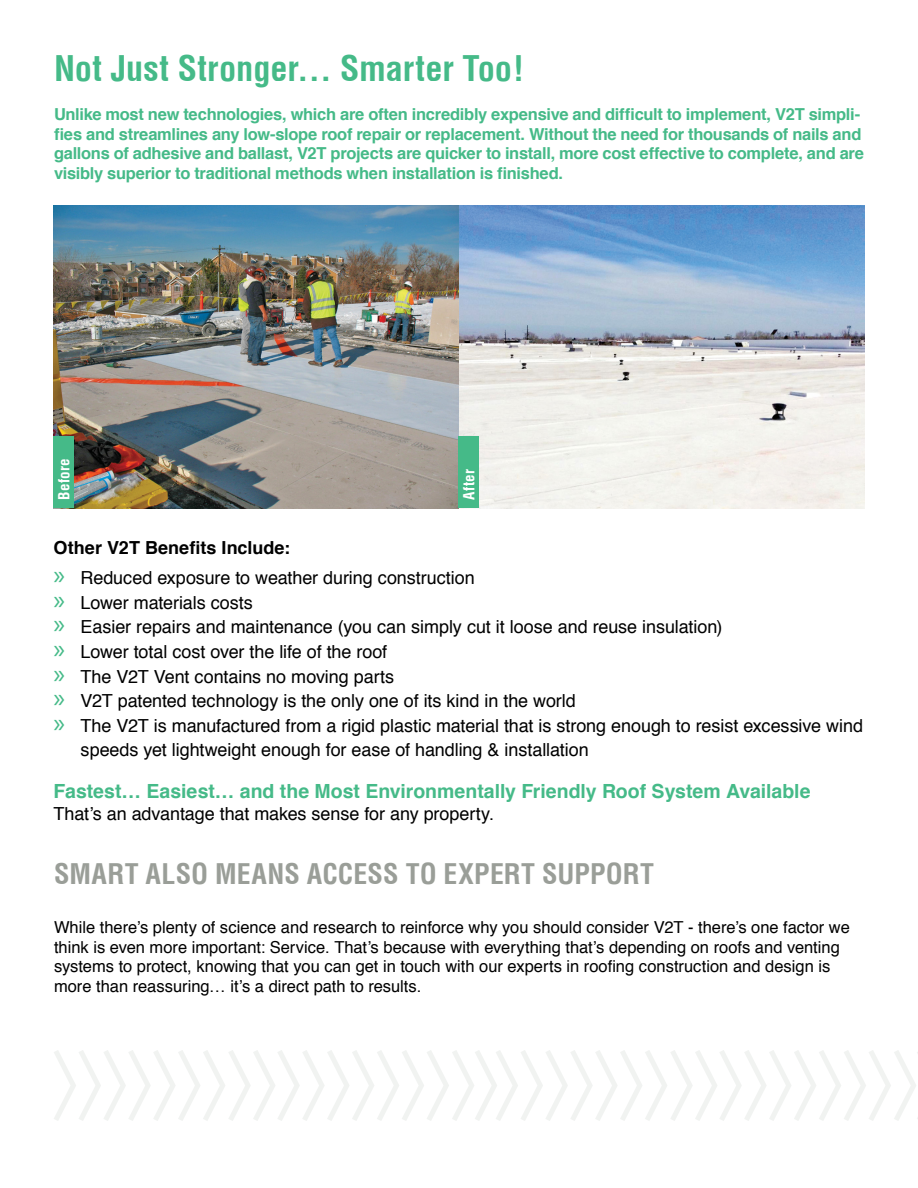
<style>
.page{position:relative;width:918px;height:1188px;background:#fff}
.page>*{position:absolute;margin:0;border:0;box-sizing:border-box;transform-origin:0 0}
.t1{font:700 condensed 34.5px "Helvetica";color:#45ba88}
.t2{font:700 condensed 27.75px "Helvetica";letter-spacing:.01em;color:#9a9e98}
.t3{font:700 19.5px "Helvetica";color:#45ba88}
.t4{font:18px/30.6px "Helvetica";letter-spacing:-.005em;color:#000}
.t5{font:700 16.5px/19.8px "Helvetica";letter-spacing:-.015em;color:#45ba88}
.t6{font:16.5px/19.8px "Helvetica";color:#000}
.t7{font:700 condensed 15px "Helvetica";letter-spacing:.02em;color:#fff}
.s1{font-weight:700}
.s2{font-family:"Myriad Pro";font-size:27.75px;color:#45ba88}
</style>
<div class="page">
<svg style="left:54px;top:1050px;width:864px;height:71px"></svg>
<img style="left:54px;top:205px;width:810px;height:303px">
<div style="left:54px;top:436px;width:20px;height:72px;background:#45ba88"></div>
<div style="left:459px;top:436px;width:20px;height:72px;background:#45ba88"></div>
<h1 class="t1" style="left:54px;top:47px;width:475px">Not Just Stronger… Smarter Too!</h1>
<p class="t5" style="left:54px;top:104px;width:812px">Unlike most new technologies, which are often incredibly expensive and difficult to implement, V2T simpli&shy;fies and streamlines any low-slope roof repair or replacement. Without the need for thousands of nails and gallons of adhesive and ballast, V2T projects are quicker to install, more cost effective to complete, and are visibly superior to traditional methods when installation is finished.</p>
<p class="t7" style="left:55px;top:500px;width:43px;rotate:-90deg">Before</p>
<p class="t7" style="left:460px;top:500px;width:32px;rotate:-90deg">After</p>
<p class="t4" style="left:54px;top:532px;width:423px"><span class="s1">Other V2T Benefits Include:<br></span><span class="s2">»</span> Reduced exposure to weather during construction</p>
<p class="t4" style="left:54px;top:588px;width:201px"><span class="s2">»</span> Lower materials costs</p>
<p class="t4" style="left:54px;top:612px;width:670px"><span class="s2">»</span> Easier repairs and maintenance (you can simply cut it loose and reuse insulation)</p>
<p class="t4" style="left:54px;top:637px;width:335px"><span class="s2">»</span> Lower total cost over the life of the roof</p>
<p class="t4" style="left:54px;top:661px;width:342px"><span class="s2">»</span> The V2T Vent contains no moving parts</p>
<p class="t4" style="left:54px;top:686px;width:524px"><span class="s2">»</span> V2T patented technology is the only one of its kind in the world</p>
<p class="t4" style="left:54px;top:711px;width:811px"><span class="s2">»</span> The V2T is manufactured from a rigid plastic material that is strong enough to resist excessive wind</p>
<p class="t4" style="left:81px;top:735px;width:510px">speeds yet lightweight enough for ease of handling &amp; installation</p>
<p class="t3" style="left:54px;top:776px;width:758px">Fastest… Easiest… and the Most Environmentally Friendly Roof System Available</p>
<p class="t4" style="left:54px;top:799px;width:442px">That’s an advantage that makes sense for any property.</p>
<h2 class="t2" style="left:54px;top:856px;width:602px">SMART ALSO MEANS ACCESS TO EXPERT SUPPORT</h2>
<p class="t6" style="left:54px;top:918px;width:797px">While there’s plenty of science and research to reinforce why you should consider V2T - there’s one factor we think is even more important: Service. That’s because with everything that’s depending on roofs and venting systems to protect, knowing that you can get in touch with our experts in roofing construction and design is more than reassuring… it’s a direct path to results.</p>
</div>
